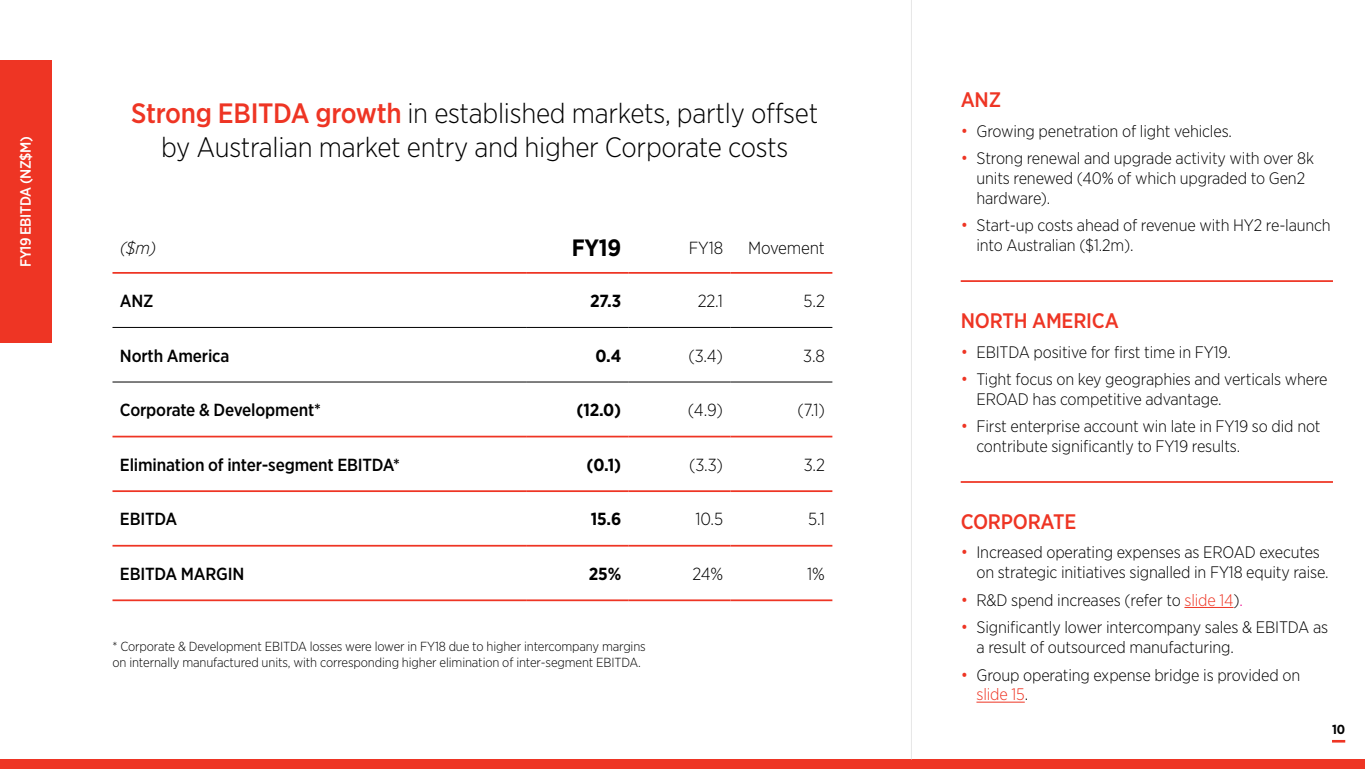
<style>
.page{position:relative;width:1365px;height:769px;background:#fff}
.page>*{position:absolute;margin:0;border:0;box-sizing:border-box;transform-origin:0 0}
.t1{font:300 28px/33.6px "Gotham Narrow";letter-spacing:-.01em;color:#000;text-align:center}
.t2{font:700 23.62px "Gotham Narrow";color:#000}
.t3{font:500 21px "Gotham Narrow";letter-spacing:-.01em;color:#ee3524}
.t4{font:500 17.5px "Gotham Narrow";letter-spacing:-.01em;color:#000}
.t5{font:300 17.5px "Gotham Narrow";letter-spacing:-.01em;color:#000}
.t6{font:700 17.5px "Gotham Narrow";letter-spacing:-.01em;color:#000}
.t7{font:italic 300 17.5px "Gotham Narrow";color:#000}
.t8{font:300 16.62px/19.9px "Gotham Narrow";letter-spacing:-.01em;color:#000}
.t9{font:500 14.88px "Gotham Narrow";letter-spacing:-.025em;color:#fff}
.t10{font:300 13.12px/15.8px "Gotham Narrow";letter-spacing:-.01em;color:#000}
.t11{font:700 13.12px "Gotham Narrow";color:#000}
.s1{font-weight:500;color:#ee3524}
.s2{font-size:17.5px;color:#ee3524}
.s3{color:#ee3524}
.s4{color:#ec008c}
</style>
<div class="page">
<div style="left:0;top:759px;width:1364px;height:10px;background:#ee3524"></div>
<svg style="left:1332px;top:740px;width:12px;height:2px"></svg>
<hr style="left:112px;top:272px;width:415px;height:2px;background:#ee3524">
<hr style="left:527px;top:272px;width:101px;height:2px;background:#ee3524">
<hr style="left:628px;top:272px;width:102px;height:2px;background:#ee3524">
<hr style="left:730px;top:272px;width:102px;height:2px;background:#ee3524">
<hr style="left:112px;top:327px;width:415px;height:1px;background:#000">
<hr style="left:527px;top:327px;width:101px;height:1px;background:#000">
<hr style="left:628px;top:327px;width:102px;height:1px;background:#000">
<hr style="left:730px;top:327px;width:102px;height:1px;background:#000">
<hr style="left:112px;top:382px;width:415px;height:1px;background:#000">
<hr style="left:527px;top:382px;width:101px;height:1px;background:#000">
<hr style="left:628px;top:382px;width:102px;height:1px;background:#000">
<hr style="left:730px;top:382px;width:102px;height:1px;background:#000">
<hr style="left:112px;top:436px;width:415px;height:1px;background:#ee3524">
<hr style="left:527px;top:436px;width:101px;height:1px;background:#ee3524">
<hr style="left:628px;top:436px;width:102px;height:1px;background:#ee3524">
<hr style="left:730px;top:436px;width:102px;height:1px;background:#ee3524">
<hr style="left:112px;top:490px;width:415px;height:2px;background:#ee3524">
<hr style="left:527px;top:490px;width:101px;height:2px;background:#ee3524">
<hr style="left:628px;top:490px;width:102px;height:2px;background:#ee3524">
<hr style="left:730px;top:490px;width:102px;height:2px;background:#ee3524">
<hr style="left:112px;top:545px;width:415px;height:2px;background:#ee3524">
<hr style="left:527px;top:545px;width:101px;height:2px;background:#ee3524">
<hr style="left:628px;top:545px;width:102px;height:2px;background:#ee3524">
<hr style="left:730px;top:545px;width:102px;height:2px;background:#ee3524">
<hr style="left:112px;top:599px;width:415px;height:2px;background:#ee3524">
<hr style="left:527px;top:599px;width:101px;height:2px;background:#ee3524">
<hr style="left:628px;top:599px;width:102px;height:2px;background:#ee3524">
<hr style="left:730px;top:599px;width:102px;height:2px;background:#ee3524">
<div style="left:0;top:60px;width:51px;height:283px;background:#ee3524"></div>
<hr style="left:960px;top:280px;width:372px;height:2px;background:#ee3524">
<hr style="left:960px;top:481px;width:372px;height:2px;background:#ee3524">
<hr style="left:1184px;top:607px;width:49px;height:1px;background:#ee3524">
<hr style="left:976px;top:702px;width:48px;height:1px;background:#ee3524">
<hr style="left:910px;top:0;width:1px;height:759px;background:#e6e6e6">
<p class="t9" style="left:16px;top:267px;width:133px;rotate:-90deg">FY19 EBITDA (NZ$M)</p>
<h1 class="t1" style="left:131px;top:96px;width:688px"><span class="s1">Strong EBITDA growth</span> in established markets, partly offset by Australian market entry and higher Corporate costs</h1>
<p class="t7" style="left:120px;top:237px;width:38px">($m)</p>
<h2 class="t2" style="left:571px;top:233px;width:51px">FY19</h2>
<p class="t5" style="left:688px;top:237px;width:36px">FY18</p>
<p class="t5" style="left:748px;top:237px;width:78px">Movement</p>
<p class="t4" style="left:120px;top:290px;width:35px">ANZ</p>
<p class="t6" style="left:590px;top:290px;width:32px">27.3</p>
<p class="t5" style="left:697px;top:290px;width:27px">22.1</p>
<p class="t5" style="left:803px;top:290px;width:23px">5.2</p>
<p class="t4" style="left:120px;top:344px;width:111px">North America</p>
<p class="t6" style="left:595px;top:344px;width:27px">0.4</p>
<p class="t5" style="left:688px;top:345px;width:36px">(3.4)</p>
<p class="t5" style="left:803px;top:345px;width:23px">3.8</p>
<p class="t4" style="left:120px;top:399px;width:202px">Corporate &amp; Development*</p>
<p class="t6" style="left:576px;top:399px;width:46px">(12.0)</p>
<p class="t5" style="left:687px;top:399px;width:37px">(4.9)</p>
<p class="t5" style="left:797px;top:399px;width:29px">(7.1)</p>
<p class="t4" style="left:120px;top:454px;width:281px">Elimination of inter-segment EBITDA*</p>
<p class="t6" style="left:586px;top:453px;width:36px">(0.1)</p>
<p class="t5" style="left:689px;top:454px;width:35px">(3.3)</p>
<p class="t5" style="left:803px;top:454px;width:23px">3.2</p>
<p class="t4" style="left:120px;top:508px;width:59px">EBITDA</p>
<p class="t6" style="left:590px;top:508px;width:32px">15.6</p>
<p class="t5" style="left:695px;top:509px;width:29px">10.5</p>
<p class="t5" style="left:808px;top:509px;width:18px">5.1</p>
<p class="t4" style="left:120px;top:563px;width:126px">EBITDA MARGIN</p>
<p class="t6" style="left:589px;top:563px;width:34px">25%</p>
<p class="t5" style="left:692px;top:563px;width:32px">24%</p>
<p class="t5" style="left:807px;top:563px;width:19px">1%</p>
<p class="t10" style="left:112px;top:638px;width:534px">* Corporate &amp; Development EBITDA losses were lower in FY18 due to higher intercompany margins on internally manufactured units, with corresponding higher elimination of inter-segment EBITDA.</p>
<p class="t3" style="left:960px;top:86px;width:42px">ANZ</p>
<p class="t8" style="left:960px;top:120px;width:273px"><span class="s2">•</span> Growing penetration of light vehicles.</p>
<p class="t8" style="left:976px;top:148px;width:339px;text-indent:-16px"><span class="s2">•</span> Strong renewal and upgrade activity with over 8k units renewed (40% of which upgraded to Gen2 hardware).</p>
<p class="t8" style="left:976px;top:215px;width:356px;text-indent:-16px"><span class="s2">•</span> Start-up costs ahead of revenue with HY2 re-launch into Australian ($1.2m).</p>
<p class="t3" style="left:960px;top:307px;width:160px">NORTH AMERICA</p>
<p class="t8" style="left:960px;top:341px;width:271px"><span class="s2">•</span> EBITDA positive for first time in FY19.</p>
<p class="t8" style="left:976px;top:369px;width:353px;text-indent:-16px"><span class="s2">•</span> Tight focus on key geographies and verticals where<br>EROAD has competitive advantage.</p>
<p class="t8" style="left:976px;top:416px;width:345px;text-indent:-16px"><span class="s2">•</span> First enterprise account win late in FY19 so did not contribute significantly to FY19 results.</p>
<p class="t3" style="left:960px;top:508px;width:117px">CORPORATE</p>
<p class="t8" style="left:976px;top:542px;width:353px;text-indent:-16px"><span class="s2">•</span> Increased operating expenses as EROAD executes on strategic initiatives signalled in FY18 equity raise.</p>
<p class="t8" style="left:960px;top:589px;width:284px"><span class="s2">•</span> R&amp;D spend increases (refer to <span class="s3">slide 14</span>)<span class="s4">.</span></p>
<p class="t8" style="left:976px;top:617px;width:353px;text-indent:-16px"><span class="s2">•</span> Significantly lower intercompany sales &amp; EBITDA as a result of outsourced manufacturing.</p>
<p class="t8" style="left:976px;top:664px;width:325px;text-indent:-16px"><span class="s2">•</span> Group operating expense bridge is provided on <span class="s3">slide 15</span>.</p>
<p class="t11" style="left:1331px;top:721px;width:15px">10</p>
</div>
